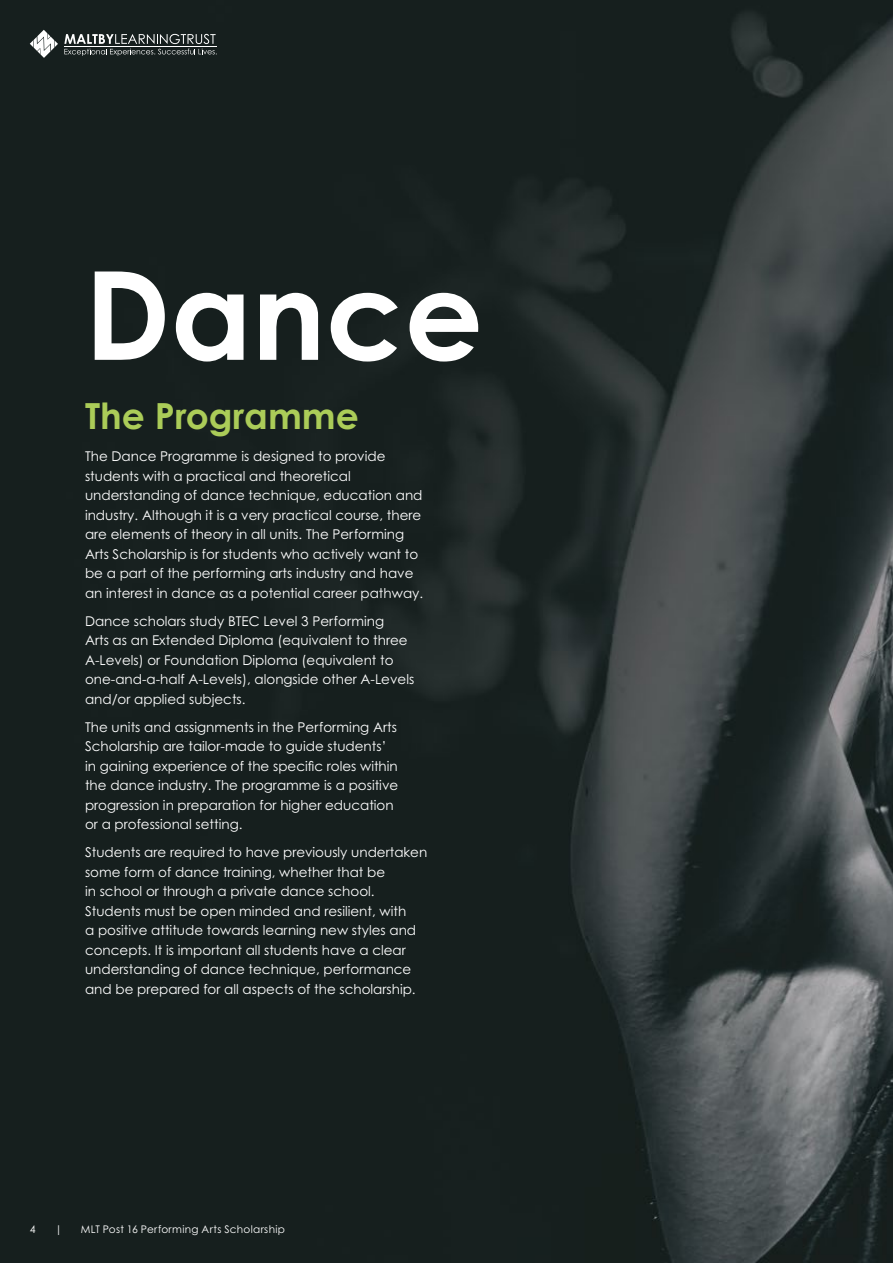
<style>
.page{position:relative;width:893px;height:1263px;background:#fff}
.page>*{position:absolute;margin:0;border:0;box-sizing:border-box;transform-origin:0 0}
.t1{font:700 123px "Century Gothic Pro";color:#fff}
.t2{font:700 36px "Century Gothic Pro";color:#abcc58}
.t3{font:13.5px/19.5px "Century Gothic Pro";color:#fff}
.t4{font:10.5px "Century Gothic Pro";letter-spacing:.03em;color:#fff}
</style>
<div class="page">
<img style="left:0;top:0;width:893px;height:1263px">
<svg style="left:64px;top:34px;width:153px;height:22px;background:#49504f"></svg>
<svg style="left:30px;top:30px;width:28px;height:28px"></svg>
<hr style="left:64px;top:46px;width:153px;height:1px;background:#fff">
<h1 class="t1" style="left:84px;top:239px;width:400px">Dance</h1>
<h2 class="t2" style="left:85px;top:393px;width:275px">The Programme</h2>
<p class="t3" style="left:85px;top:446px;width:340px">The Dance Programme is designed to provide students with a practical and theoretical understanding of dance technique, education and industry. Although it is a very practical course, there are elements of theory in all units. The Performing Arts Scholarship is for students who actively want to be a part of the performing arts industry and have an interest in dance as a potential career pathway.</p>
<p class="t3" style="left:85px;top:611px;width:331px">Dance scholars study BTEC Level 3 Performing<br>Arts as an Extended Diploma (equivalent to three A-Levels) or Foundation Diploma (equivalent to one-and-a-half A-Levels), alongside other A-Levels and/or applied subjects.</p>
<p class="t3" style="left:85px;top:717px;width:315px">The units and assignments in the Performing Arts Scholarship are tailor-made to guide students’ in gaining experience of the specific roles within the dance industry. The programme is a positive progression in preparation for higher education or a professional setting.</p>
<p class="t3" style="left:85px;top:842px;width:344px">Students are required to have previously undertaken some form of dance training, whether that be<br>in school or through a private dance school.<br>Students must be open minded and resilient, with<br>a positive attitude towards learning new styles and concepts. It is important all students have a clear understanding of dance technique, performance and be prepared for all aspects of the scholarship.</p>
<p class="t4" style="left:30px;top:1223px;width:7px">4</p>
<p class="t4" style="left:55px;top:1223px;width:9px">|</p>
<p class="t4" style="left:81px;top:1223px;width:206px">MLT Post 16 Performing Arts Scholarship</p>
</div>
